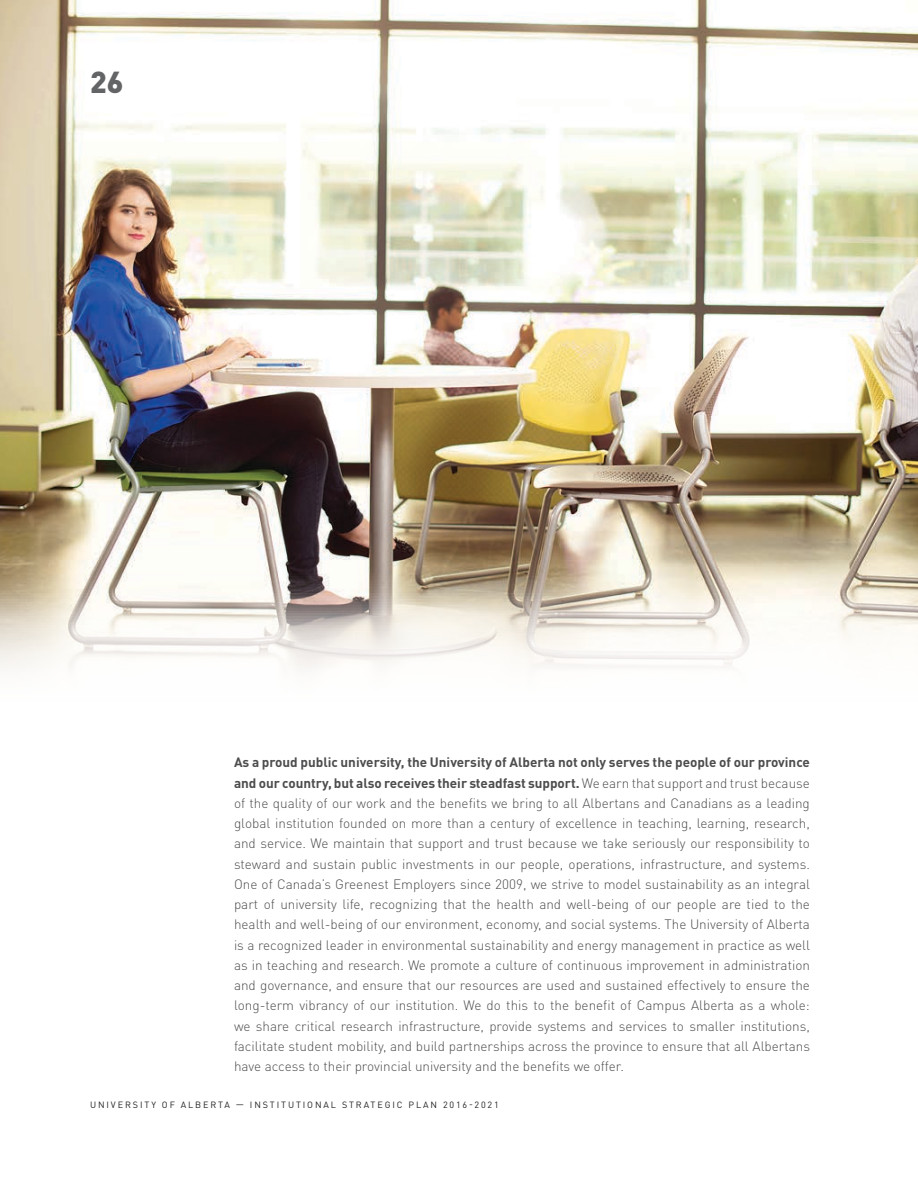
<style>
.page{position:relative;width:918px;height:1188px;background:#fff}
.page>*{position:absolute;margin:0;border:0;box-sizing:border-box;transform-origin:0 0}
.t1{font:900 30px "DIN Pro";color:#636466}
.t2{font:300 13.5px/20.2px "DIN Pro";color:#4d4d4f;text-align:justify}
.t3{font:9px "DIN Pro";letter-spacing:.21em;color:#231f20}
.s1{font-weight:700}
</style>
<div class="page">
<img style="left:0;top:0;width:918px;height:669px">
<h1 class="t1" style="left:90px;top:56px;width:35px">26</h1>
<p class="t2" style="left:234px;top:751px;width:578px"><span class="s1">As a proud public university, the University of Alberta not only serves the people of our province and our country, but also receives their steadfast support.</span> We earn that support and trust because of the quality of our work and the benefits we bring to all Albertans and Canadians as a leading global institution founded on more than a century of excellence in teaching, learning, research, and service. We maintain that support and trust because we take seriously our responsibility to steward and sustain public investments in our people, operations, infrastructure, and systems.<br>One of Canada’s Greenest Employers since 2009, we strive to model sustainability as an integral part of university life, recognizing that the health and well-being of our people are tied to the health and well-being of our environment, economy, and social systems. The University of Alberta is a recognized leader in environmental sustainability and energy management in practice as well as in teaching and research. We promote a culture of continuous improvement in administration and governance, and ensure that our resources are used and sustained effectively to ensure the long-term vibrancy of our institution. We do this to the benefit of Campus Alberta as a whole: we share critical research infrastructure, provide systems and services to smaller institutions, facilitate student mobility, and build partnerships across the province to ensure that all Albertans have access to their provincial university and the benefits we offer.</p>
<p class="t3" style="left:90px;top:1097px;width:410px">UNIVERSITY OF ALBERTA — INSTITUTIONAL STRATEGIC PLAN 2016-2021</p>
</div>
